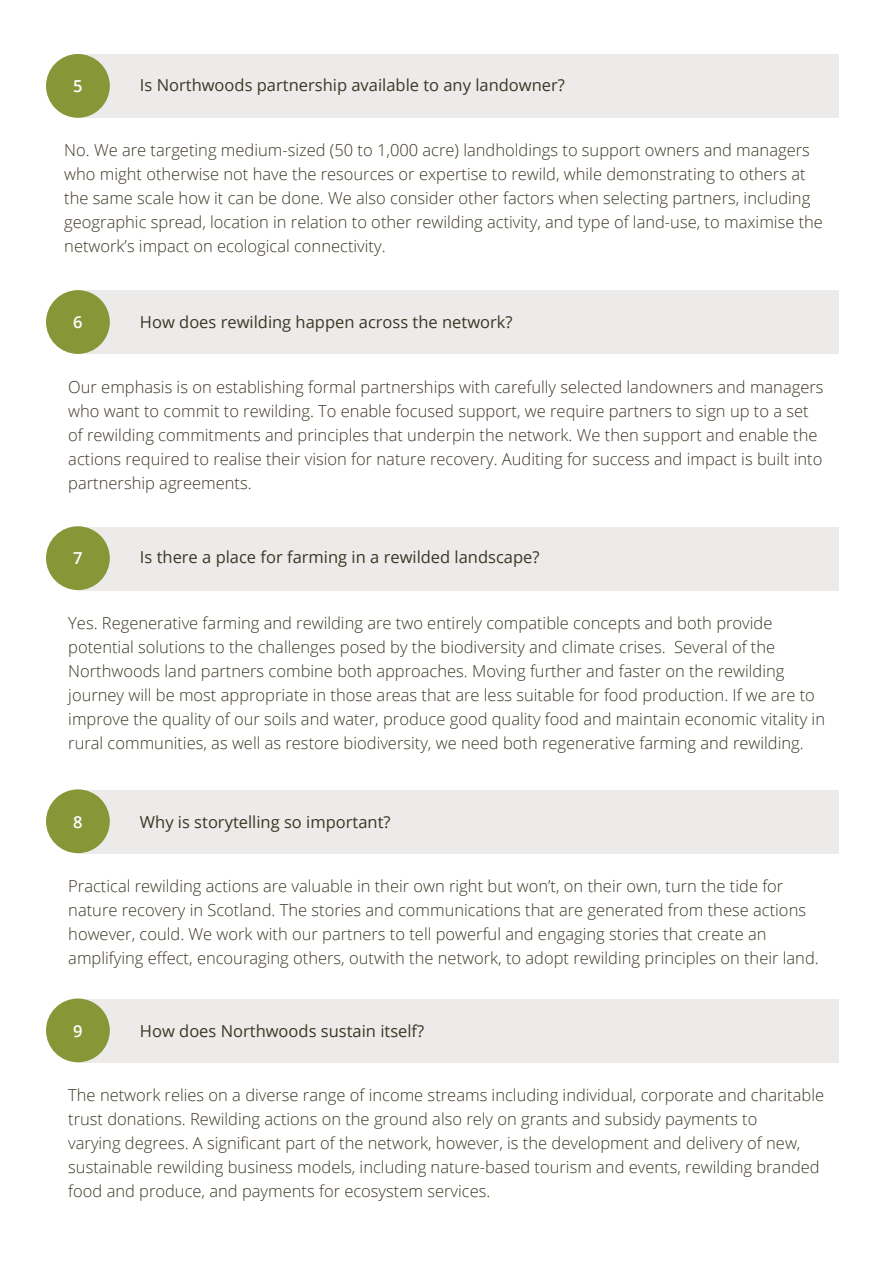
<style>
.page{position:relative;width:893px;height:1263px;background:#fff}
.page>*{position:absolute;margin:0;border:0;box-sizing:border-box;transform-origin:0 0}
.t1{font:300 16.5px/24px "Open Sans";color:#3c3625}
.t2{font:16.5px "Open Sans";color:#3c3625}
.t3{font:600 16.5px "Open Sans";color:#fff}
</style>
<div class="page">
<div style="left:78px;top:54px;width:761px;height:64px;background:#ecebe9"></div>
<div style="left:47px;top:55px;width:62px;height:62px;background:#879637;border-radius:50%"></div>
<div style="left:46px;top:54px;width:64px;height:64px;border:2px solid #879637;border-radius:50%"></div>
<div style="left:78px;top:290px;width:761px;height:64px;background:#ecebe9"></div>
<div style="left:47px;top:291px;width:62px;height:62px;background:#879637;border-radius:50%"></div>
<div style="left:46px;top:290px;width:64px;height:64px;border:2px solid #879637;border-radius:50%"></div>
<div style="left:78px;top:999px;width:761px;height:64px;background:#ecebe9"></div>
<div style="left:47px;top:999px;width:62px;height:62px;background:#879637;border-radius:50%"></div>
<div style="left:46px;top:998px;width:64px;height:64px;border:2px solid #879637;border-radius:50%"></div>
<div style="left:78px;top:527px;width:761px;height:63px;background:#ecebe9"></div>
<div style="left:47px;top:527px;width:62px;height:62px;background:#879637;border-radius:50%"></div>
<div style="left:46px;top:526px;width:64px;height:64px;border:2px solid #879637;border-radius:50%"></div>
<div style="left:78px;top:790px;width:761px;height:63px;background:#ecebe9"></div>
<div style="left:47px;top:790px;width:62px;height:62px;background:#879637;border-radius:50%"></div>
<div style="left:46px;top:789px;width:64px;height:64px;border:2px solid #879637;border-radius:50%"></div>
<p class="t3" style="left:73px;top:75px;width:11px">5</p>
<p class="t2" style="left:140px;top:73px;width:427px">Is Northwoods partnership available to any landowner?</p>
<p class="t1" style="left:64px;top:138px;width:760px">No. We are targeting medium-sized (50 to 1,000 acre) landholdings to support owners and managers who might otherwise not have the resources or expertise to rewild, while demonstrating to others at the same scale how it can be done. We also consider other factors when selecting partners, including geographic spread, location in relation to other rewilding activity, and type of land-use, to maximise the network’s impact on ecological connectivity.</p>
<p class="t3" style="left:73px;top:311px;width:11px">6</p>
<p class="t2" style="left:140px;top:311px;width:374px">How does rewilding happen across the network?</p>
<p class="t1" style="left:68px;top:374px;width:757px">Our emphasis is on establishing formal partnerships with carefully selected landowners and managers who want to commit to rewilding. To enable focused support, we require partners to sign up to a set of rewilding commitments and principles that underpin the network. We then support and enable the actions required to realise their vision for nature recovery. Auditing for success and impact is built into partnership agreements.</p>
<p class="t3" style="left:73px;top:547px;width:11px">7</p>
<p class="t2" style="left:140px;top:545px;width:401px">Is there a place for farming in a rewilded landscape?</p>
<p class="t1" style="left:68px;top:610px;width:758px">Yes. Regenerative farming and rewilding are two entirely compatible concepts and both provide potential solutions to the challenges posed by the biodiversity and climate crises. Several of the Northwoods land partners combine both approaches. Moving further and faster on the rewilding journey will be most appropriate in those areas that are less suitable for food production. If we are to improve the quality of our soils and water, produce good quality food and maintain economic vitality in rural communities, as well as restore biodiversity, we need both regenerative farming and rewilding.</p>
<p class="t3" style="left:73px;top:810px;width:11px">8</p>
<p class="t2" style="left:140px;top:810px;width:252px">Why is storytelling so important?</p>
<p class="t1" style="left:68px;top:873px;width:752px">Practical rewilding actions are valuable in their own right but won’t, on their own, turn the tide for nature recovery in Scotland. The stories and communications that are generated from these actions however, could. We work with our partners to tell powerful and engaging stories that create an amplifying effect, encouraging others, outwith the network, to adopt rewilding principles on their land.</p>
<p class="t3" style="left:73px;top:1019px;width:11px">9</p>
<p class="t2" style="left:140px;top:1020px;width:286px">How does Northwoods sustain itself?</p>
<p class="t1" style="left:68px;top:1082px;width:757px">The network relies on a diverse range of income streams including individual, corporate and charitable trust donations. Rewilding actions on the ground also rely on grants and subsidy payments to<br>varying degrees. A significant part of the network, however, is the development and delivery of new, sustainable rewilding business models, including nature-based tourism and events, rewilding branded food and produce, and payments for ecosystem services.</p>
</div>
